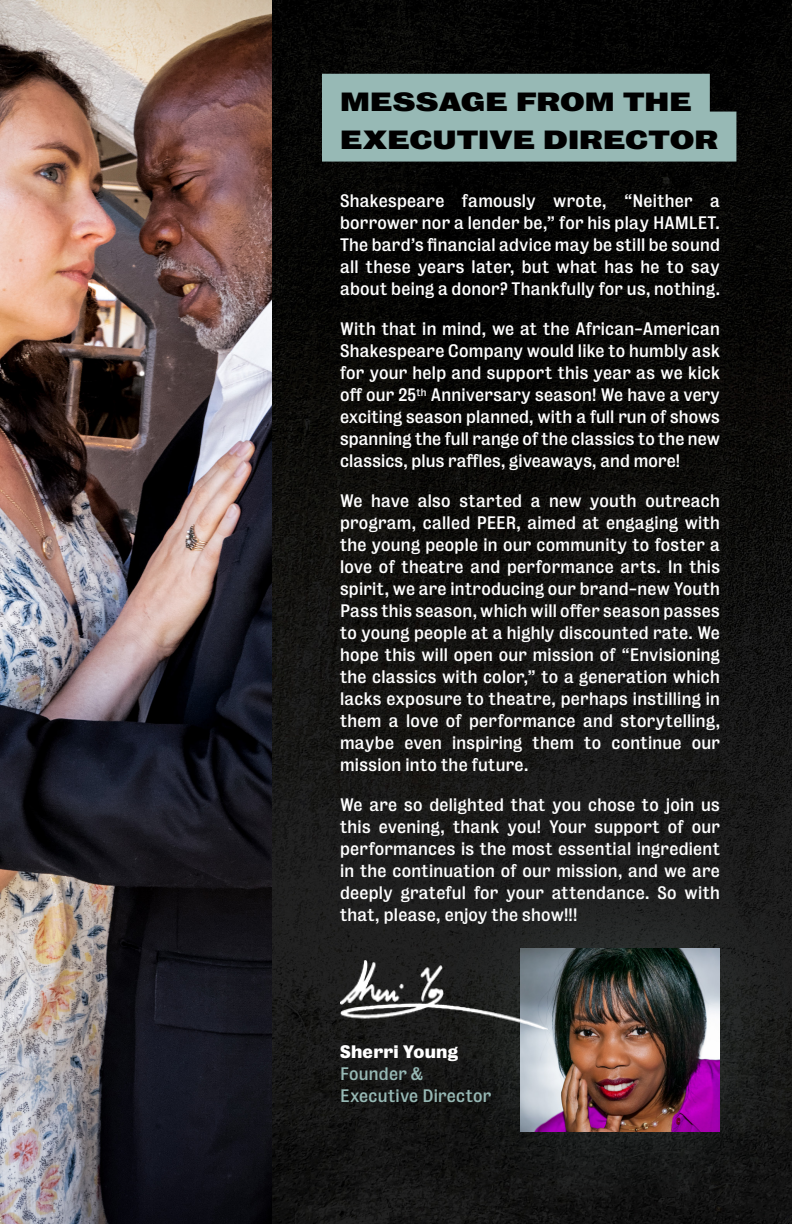
<style>
.page{position:relative;width:792px;height:1224px;background:#fff}
.page>*{position:absolute;margin:0;border:0;box-sizing:border-box;transform-origin:0 0}
.Headings_2{font:900 24px "Bureau Grot Wide";letter-spacing:-.005em;color:#000}
.t1{font:16.4px/22px "Bureau Grot";letter-spacing:.015em;color:#fff;text-align:justify}
.t2{font:16.4px/22px "Bureau Grot";letter-spacing:.015em;color:#97b9b5}
.t3{font:700 16.4px "Bureau Grot";letter-spacing:.015em;color:#fff}
</style>
<div class="page">
<img style="left:272px;top:0;width:520px;height:1224px">
<div style="left:322px;top:74px;width:388px;height:50px;background:#97b9b5"></div>
<div style="left:322px;top:112px;width:414px;height:50px;background:#97b9b5"></div>
<div style="left:428px;top:856px;width:364px;height:368px;background:#97b9b5;opacity:.19"></div>
<img style="left:520px;top:948px;width:200px;height:183px">
<img style="left:340px;top:960px;width:207px;height:69px">
<img style="left:0;top:0;width:272px;height:1224px">
<p class="Headings_2" style="left:340px;top:87px;width:353px">MESSAGE FROM THE</p>
<p class="Headings_2" style="left:340px;top:125px;width:380px">EXECUTIVE DIRECTOR</p>
<p class="t1" style="left:340px;top:190px;width:382px">Shakespeare famously wrote, “Neither a borrower nor a lender be,” for his play HAMLET.<br>The bard’s financial advice may be still be sound all these years later, but what has he to say about being a donor? Thankfully for us, nothing.</p>
<p class="t1" style="left:340px;top:318px;width:382px">With that in mind, we at the African-American Shakespeare Company would like to humbly ask for your help and support this year as we kick off our 25<sup>th</sup> Anniversary season! We have a very exciting season planned, with a full run of shows spanning the full range of the classics to the new classics, plus raffles, giveaways, and more!</p>
<p class="t1" style="left:340px;top:490px;width:382px">We have also started a new youth outreach program, called PEER, aimed at engaging with the young people in our community to foster a love of theatre and performance arts. In this spirit, we are introducing our brand-new Youth Pass this season, which will offer season passes to young people at a highly discounted rate. We hope this will open our mission of “Envisioning the classics with color,” to a generation which lacks exposure to theatre, perhaps instilling in them a love of performance and storytelling, maybe even inspiring them to continue our mission into the future.</p>
<p class="t1" style="left:340px;top:794px;width:382px">We are so delighted that you chose to join us this evening, thank you! Your support of our performances is the most essential ingredient in the continuation of our mission, and we are deeply grateful for your attendance. So with that, please, enjoy the show!!!</p>
<p class="t3" style="left:340px;top:1042px;width:120px">Sherri Young</p>
<p class="t2" style="left:340px;top:1063px;width:153px">Founder &amp;<br>Executive Director</p>
</div>
